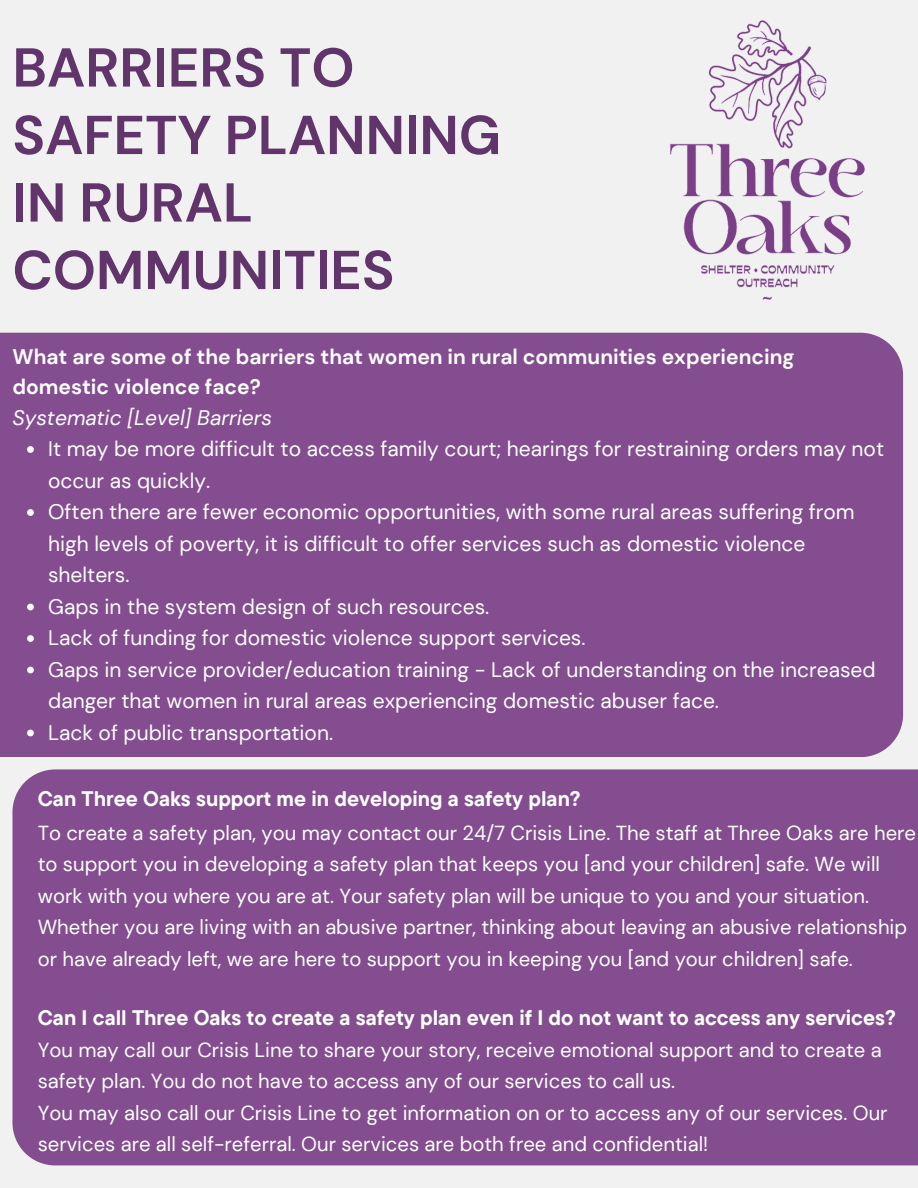
<style>
.page{position:relative;width:918px;height:1188px;background:#f1f1f1}
.page>*{position:absolute;margin:0;border:0;box-sizing:border-box;transform-origin:0 0}
.t1{font:700 54.6px/67.5px "DM Sans";color:#61346b}
.t2{font:21px/31.5px "DM Sans";color:#fff}
.t3{font:700 21px "TT Commons Pro";color:#fff}
.t4{font:700 21px/30.3px "DM Sans";color:#fff}
.t5{font:italic 21px "DM Sans";color:#fff}
.t6{font:20.25px/31.5px "DM Sans";color:#fff}
</style>
<div class="page">
<div style="left:12px;top:769px;width:906px;height:396px;background:#834d8f"></div>
<div style="left:0;top:333px;width:903px;height:424px;background:#834d8f"></div>
<svg style="left:27px;top:446px;width:7px;height:7px"></svg>
<svg style="left:27px;top:509px;width:7px;height:7px"></svg>
<svg style="left:27px;top:604px;width:7px;height:6px"></svg>
<svg style="left:27px;top:635px;width:7px;height:7px"></svg>
<svg style="left:27px;top:667px;width:7px;height:6px"></svg>
<svg style="left:27px;top:730px;width:7px;height:6px"></svg>
<img style="left:670px;top:20px;width:195px;height:280px">
<p class="t1" style="left:12px;top:34px;width:490px">BARRIERS TO<br>SAFETY PLANNING<br>IN RURAL<br>COMMUNITIES</p>
<p class="t4" style="left:12px;top:342px;width:783px">What are some of the barriers that women in rural communities experiencing domestic violence face?</p>
<p class="t5" style="left:12px;top:404px;width:261px">Systematic [Level] Barriers</p>
<p class="t2" style="left:48px;top:433px;width:838px">It may be more difficult to access family court; hearings for restraining orders may not occur as quickly.</p>
<p class="t2" style="left:48px;top:496px;width:808px">Often there are fewer economic opportunities, with some rural areas suffering from high levels of poverty, it is difficult to offer services such as domestic violence shelters.</p>
<p class="t2" style="left:48px;top:591px;width:443px">Gaps in the system design of such resources.</p>
<p class="t2" style="left:48px;top:622px;width:539px">Lack of funding for domestic violence support services.</p>
<p class="t2" style="left:48px;top:654px;width:829px">Gaps in service provider/education training - Lack of understanding on the increased danger that women in rural areas experiencing domestic abuser face.</p>
<p class="t2" style="left:48px;top:717px;width:286px">Lack of public transportation.</p>
<p class="t3" style="left:38px;top:785px;width:545px">Can Three Oaks support me in developing a safety plan?</p>
<p class="t6" style="left:38px;top:817px;width:880px">To create a safety plan, you may contact our 24/7 Crisis Line. The staff at Three Oaks are here to support you in developing a safety plan that keeps you [and your children] safe. We will work with you where you are at. Your safety plan will be unique to you and your situation.</p>
<p class="t6" style="left:38px;top:911px;width:871px">Whether you are living with an abusive partner, thinking about leaving an abusive relationship or have already left, we are here to support you in keeping you [and your children] safe.</p>
<p class="t3" style="left:38px;top:1004px;width:860px">Can I call Three Oaks to create a safety plan even if I do not want to access any services?</p>
<p class="t6" style="left:38px;top:1034px;width:846px">You may call our Crisis Line to share your story, receive emotional support and to create a safety plan. You do not have to access any of our services to call us.</p>
<p class="t6" style="left:38px;top:1097px;width:851px">You may also call our Crisis Line to get information on or to access any of our services. Our services are all self-referral. Our services are both free and confidential!</p>
</div>
